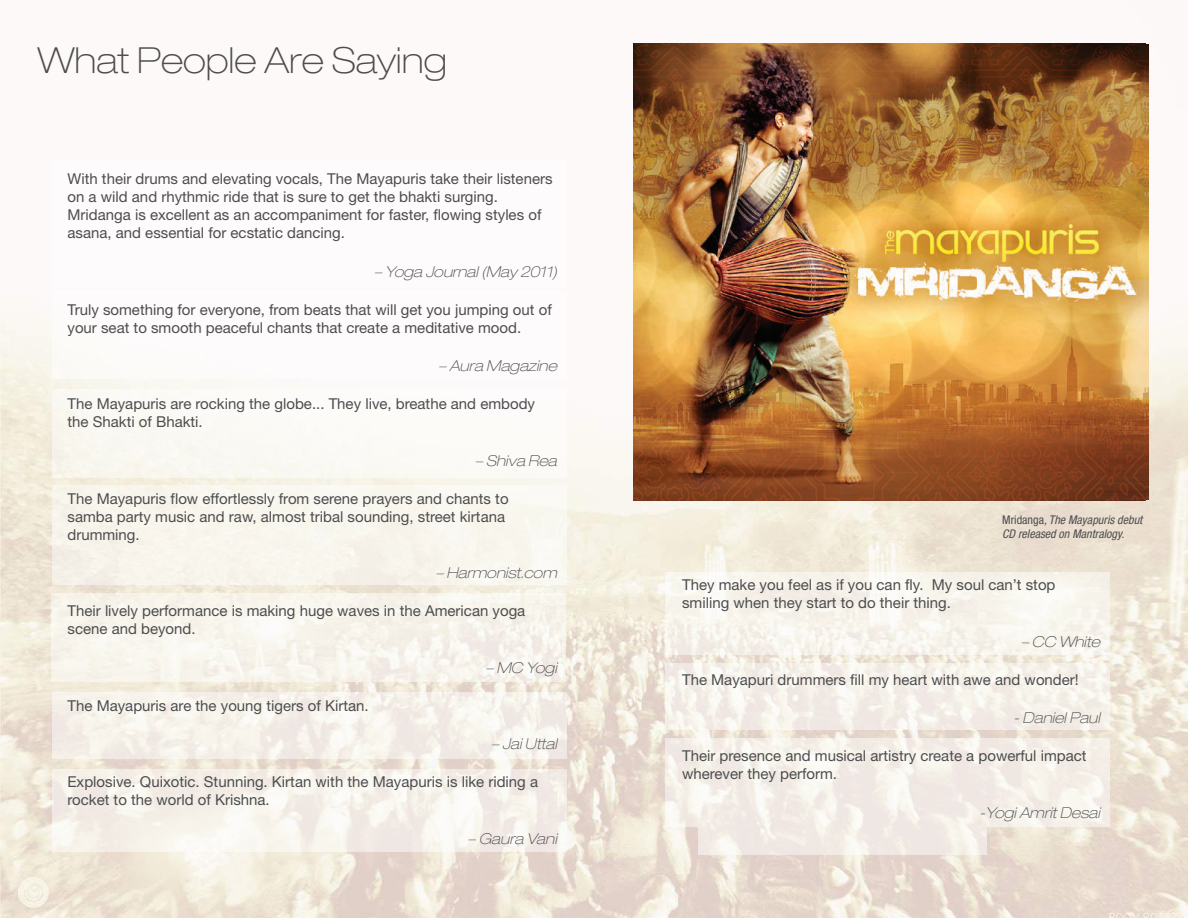
<style>
.page{position:relative;width:1188px;height:918px;background:#fff}
.page>*{position:absolute;margin:0;border:0;box-sizing:border-box;transform-origin:0 0}
.t1{font:100 expanded 36px "Helvetica Neue";color:#4d4d4f}
.t2{font:15px/18px "Helvetica Neue";color:#4d4d4f}
.t3{font:italic 100 expanded 15px "Helvetica Neue";color:#4d4d4f}
.t4{font:italic condensed 12px/14.4px "Helvetica Neue";color:#4d4d4f}
.s1{font-style:normal}
</style>
<div class="page">
<img style="left:0;top:44px;width:1188px;height:874px">
<svg style="left:665px;top:738px;width:445px;height:89px;fill:#f4eee7"></svg>
<div style="left:665px;top:663px;width:445px;height:67px;background:linear-gradient(to right,#f5f0ea,#f5f1e9)"></div>
<div style="left:665px;top:572px;width:445px;height:82px;background:#f7f4ec"></div>
<div style="left:52px;top:594px;width:514px;height:88px;background:#f7f4ec"></div>
<div style="left:52px;top:692px;width:514px;height:66px;background:#f6f2ea"></div>
<div style="left:52px;top:769px;width:514px;height:82px;background:linear-gradient(to right,#f6f1ea,#f6f1ec)"></div>
<div style="left:52px;top:486px;width:514px;height:99px;background:#f8f6ed"></div>
<div style="left:52px;top:389px;width:514px;height:89px;background:#fbfaf6"></div>
<div style="left:52px;top:290px;width:514px;height:89px;background:#fff"></div>
<div style="left:52px;top:160px;width:514px;height:128px;background:#fff"></div>
<img style="left:633px;top:43px;width:513px;height:457px">
<svg style="left:698px;top:827px;width:289px;height:28px;background:#f2ebe6"></svg>
<h1 class="t1" style="left:38px;top:39px;width:411px">What People Are Saying</h1>
<p class="t2" style="left:68px;top:170px;width:487px">With their drums and elevating vocals, The Mayapuris take their listeners on a wild and rhythmic ride that is sure to get the bhakti surging.<br>Mridanga is excellent as an accompaniment for faster, flowing styles of asana, and essential for ecstatic dancing.</p>
<p class="t3" style="left:374px;top:262px;width:184px">– Yoga Journal (May 2011)</p>
<p class="t2" style="left:68px;top:300px;width:486px">Truly something for everyone, from beats that will get you jumping out of your seat to smooth peaceful chants that create a meditative mood.</p>
<p class="t3" style="left:439px;top:357px;width:120px">– Aura Magazine</p>
<p class="t2" style="left:68px;top:395px;width:469px">The Mayapuris are rocking the globe... They live, breathe and embody the Shakti of Bhakti.</p>
<p class="t3" style="left:475px;top:451px;width:83px">– Shiva Rea</p>
<p class="t2" style="left:68px;top:489px;width:443px">The Mayapuris flow effortlessly from serene prayers and chants to samba party music and raw, almost tribal sounding, street kirtana drumming.</p>
<p class="t3" style="left:436px;top:564px;width:123px">– Harmonist.com</p>
<p class="t2" style="left:68px;top:602px;width:459px">Their lively performance is making huge waves in the American yoga scene and beyond.</p>
<p class="t3" style="left:486px;top:658px;width:73px">– MC Yogi</p>
<p class="t2" style="left:68px;top:696px;width:303px">The Mayapuris are the young tigers of Kirtan.</p>
<p class="t3" style="left:491px;top:735px;width:67px">– Jai Uttal</p>
<p class="t2" style="left:68px;top:773px;width:472px">Explosive. Quixotic. Stunning. Kirtan with the Mayapuris is like riding a rocket to the world of Krishna.</p>
<p class="t3" style="left:468px;top:829px;width:90px">– Gaura Vani</p>
<p class="t4" style="left:1002px;top:512px;width:142px"><span class="s1">Mridanga</span>, The Mayapuris debut<br>CD released on Mantralogy.</p>
<p class="t2" style="left:682px;top:576px;width:375px">They make you feel as if you can fly. My soul can’t stop smiling when they start to do their thing.</p>
<p class="t3" style="left:1021px;top:632px;width:80px">– CC White</p>
<p class="t2" style="left:682px;top:670px;width:398px">The Mayapuri drummers fill my heart with awe and wonder!</p>
<p class="t3" style="left:1013px;top:709px;width:88px">- Daniel Paul</p>
<p class="t2" style="left:682px;top:747px;width:406px">Their presence and musical artistry create a powerful impact wherever they perform.</p>
<p class="t3" style="left:979px;top:803px;width:122px">-Yogi Amrit Desai</p>
</div>
